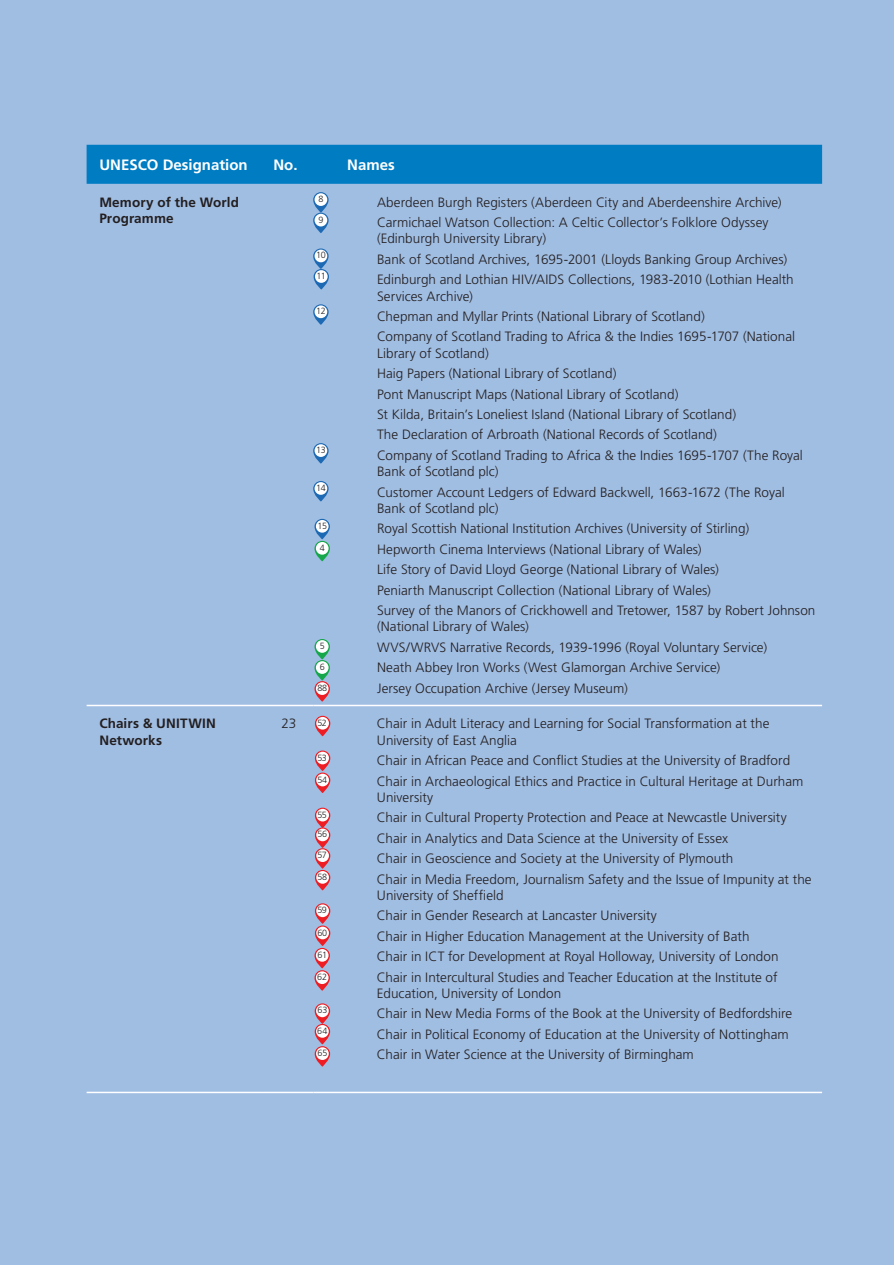
<style>
.page{position:relative;width:894px;height:1265px;background:#fff}
.page>*{position:absolute;margin:0;border:0;box-sizing:border-box;transform-origin:0 0}
.t1{font:700 15px "Frutiger LT Std";color:#fff}
.t2{font:300 13.5px/20.4px "Frutiger LT Std";color:#231f20}
.t3{font:700 13.5px/16.2px "Frutiger LT Std";letter-spacing:.01em;color:#231f20}
.t4{font:300 9px "Frutiger LT Std";letter-spacing:-.035em;color:#231f20}
</style>
<div class="page">
<div style="left:0;top:0;width:894px;height:1264px;background:#a0bde2"></div>
<div style="left:87px;top:145px;width:735px;height:39px;background:#007cc2"></div>
<hr style="left:87px;top:704px;width:175px;height:2px;background:#fff">
<hr style="left:262px;top:704px;width:51px;height:2px;background:#fff">
<hr style="left:313px;top:704px;width:509px;height:2px;background:#fff">
<hr style="left:87px;top:1091px;width:175px;height:2px;background:#fff">
<hr style="left:262px;top:1091px;width:51px;height:2px;background:#fff">
<hr style="left:313px;top:1091px;width:509px;height:2px;background:#fff">
<svg style="left:315px;top:1003px;width:15px;height:20px"></svg>
<div style="left:316px;top:1004px;width:13px;height:13px;background:#fff;border-radius:50%"></div>
<svg style="left:315px;top:1023px;width:15px;height:21px"></svg>
<div style="left:316px;top:1025px;width:13px;height:12px;background:#fff;border-radius:50%"></div>
<svg style="left:315px;top:1046px;width:15px;height:20px"></svg>
<div style="left:316px;top:1047px;width:13px;height:12px;background:#fff;border-radius:50%"></div>
<svg style="left:315px;top:827px;width:15px;height:21px"></svg>
<div style="left:316px;top:828px;width:13px;height:13px;background:#fff;border-radius:50%"></div>
<svg style="left:315px;top:715px;width:15px;height:21px"></svg>
<div style="left:316px;top:717px;width:13px;height:12px;background:#fff;border-radius:50%"></div>
<svg style="left:315px;top:750px;width:15px;height:21px"></svg>
<div style="left:316px;top:751px;width:13px;height:13px;background:#fff;border-radius:50%"></div>
<svg style="left:315px;top:772px;width:15px;height:21px"></svg>
<div style="left:316px;top:773px;width:13px;height:13px;background:#fff;border-radius:50%"></div>
<svg style="left:315px;top:807px;width:15px;height:21px"></svg>
<div style="left:316px;top:808px;width:13px;height:13px;background:#fff;border-radius:50%"></div>
<svg style="left:315px;top:848px;width:15px;height:20px"></svg>
<div style="left:316px;top:849px;width:13px;height:13px;background:#fff;border-radius:50%"></div>
<svg style="left:315px;top:869px;width:15px;height:21px"></svg>
<div style="left:316px;top:871px;width:13px;height:12px;background:#fff;border-radius:50%"></div>
<svg style="left:315px;top:903px;width:15px;height:20px"></svg>
<div style="left:316px;top:904px;width:13px;height:13px;background:#fff;border-radius:50%"></div>
<svg style="left:315px;top:925px;width:15px;height:21px"></svg>
<div style="left:316px;top:926px;width:13px;height:13px;background:#fff;border-radius:50%"></div>
<svg style="left:314px;top:947px;width:16px;height:21px"></svg>
<div style="left:316px;top:949px;width:13px;height:12px;background:#fff;border-radius:50%"></div>
<svg style="left:314px;top:970px;width:16px;height:20px"></svg>
<div style="left:316px;top:971px;width:13px;height:13px;background:#fff;border-radius:50%"></div>
<svg style="left:313px;top:192px;width:16px;height:21px"></svg>
<div style="left:315px;top:193px;width:12px;height:13px;background:#fff;border-radius:50%"></div>
<svg style="left:313px;top:213px;width:16px;height:20px"></svg>
<div style="left:315px;top:214px;width:12px;height:12px;background:#fff;border-radius:50%"></div>
<svg style="left:313px;top:248px;width:16px;height:21px"></svg>
<div style="left:315px;top:250px;width:12px;height:12px;background:#fff;border-radius:50%"></div>
<svg style="left:314px;top:269px;width:15px;height:20px"></svg>
<div style="left:315px;top:270px;width:13px;height:13px;background:#fff;border-radius:50%"></div>
<svg style="left:313px;top:304px;width:16px;height:21px"></svg>
<div style="left:315px;top:305px;width:12px;height:13px;background:#fff;border-radius:50%"></div>
<svg style="left:313px;top:443px;width:16px;height:20px"></svg>
<div style="left:315px;top:444px;width:12px;height:13px;background:#fff;border-radius:50%"></div>
<svg style="left:313px;top:481px;width:16px;height:20px"></svg>
<div style="left:315px;top:482px;width:12px;height:13px;background:#fff;border-radius:50%"></div>
<svg style="left:314px;top:519px;width:16px;height:20px"></svg>
<div style="left:316px;top:520px;width:13px;height:12px;background:#fff;border-radius:50%"></div>
<svg style="left:314px;top:541px;width:16px;height:20px"></svg>
<div style="left:316px;top:542px;width:13px;height:12px;background:#fff;border-radius:50%"></div>
<svg style="left:314px;top:639px;width:16px;height:20px"></svg>
<div style="left:316px;top:640px;width:13px;height:12px;background:#fff;border-radius:50%"></div>
<svg style="left:314px;top:660px;width:16px;height:20px"></svg>
<div style="left:316px;top:661px;width:13px;height:13px;background:#fff;border-radius:50%"></div>
<svg style="left:314px;top:681px;width:16px;height:20px"></svg>
<div style="left:316px;top:682px;width:13px;height:13px;background:#fff;border-radius:50%"></div>
<p class="t1" style="left:99px;top:156px;width:150px">UNESCO Designation</p>
<p class="t1" style="left:273px;top:156px;width:26px">No.</p>
<p class="t1" style="left:347px;top:156px;width:49px">Names</p>
<p class="t3" style="left:99px;top:194px;width:141px">Memory of the World<br>Programme</p>
<p class="t2" style="left:377px;top:192px;width:406px">Aberdeen Burgh Registers (Aberdeen City and Aberdeenshire Archive)<br>Carmichael Watson Collection: A Celtic Collector’s Folklore Odyssey</p>
<p class="t2" style="left:377px;top:229px;width:418px">(Edinburgh University Library)<br>Bank of Scotland Archives, 1695-2001 (Lloyds Banking Group Archives)<br>Edinburgh and Lothian HIV/AIDS Collections, 1983-2010 (Lothian Health</p>
<p class="t2" style="left:377px;top:286px;width:420px">Services Archive)<br>Chepman and Myllar Prints (National Library of Scotland)<br>Company of Scotland Trading to Africa &amp; the Indies 1695-1707 (National</p>
<p class="t2" style="left:377px;top:343px;width:427px">Library of Scotland)<br>Haig Papers (National Library of Scotland)<br>Pont Manuscript Maps (National Library of Scotland)<br>St Kilda, Britain’s Loneliest Island (National Library of Scotland)<br>The Declaration of Arbroath (National Records of Scotland)<br>Company of Scotland Trading to Africa &amp; the Indies 1695-1707 (The Royal</p>
<p class="t2" style="left:377px;top:461px;width:409px">Bank of Scotland plc)<br>Customer Account Ledgers of Edward Backwell, 1663-1672 (The Royal</p>
<p class="t2" style="left:377px;top:498px;width:440px">Bank of Scotland plc)<br>Royal Scottish National Institution Archives (University of Stirling)<br>Hepworth Cinema Interviews (National Library of Wales)<br>Life Story of David Lloyd George (National Library of Wales)<br>Peniarth Manuscript Collection (National Library of Wales)<br>Survey of the Manors of Crickhowell and Tretower, 1587 by Robert Johnson</p>
<p class="t2" style="left:377px;top:616px;width:392px">(National Library of Wales)<br>WVS/WRVS Narrative Records, 1939-1996 (Royal Voluntary Service)<br>Neath Abbey Iron Works (West Glamorgan Archive Service)<br>Jersey Occupation Archive (Jersey Museum)</p>
<p class="t3" style="left:99px;top:715px;width:118px">Chairs &amp; UNITWIN<br>Networks</p>
<p class="t2" style="left:281px;top:713px;width:16px">23</p>
<p class="t2" style="left:377px;top:715px;width:394px;line-height:16.2px">Chair in Adult Literacy and Learning for Social Transformation at the<br>University of East Anglia</p>
<p class="t2" style="left:377px;top:750px;width:428px">Chair in African Peace and Conflict Studies at the University of Bradford<br>Chair in Archaeological Ethics and Practice in Cultural Heritage at Durham</p>
<p class="t2" style="left:377px;top:787px;width:436px">University<br>Chair in Cultural Property Protection and Peace at Newcastle University Chair in Analytics and Data Science at the University of Essex<br>Chair in Geoscience and Society at the University of Plymouth<br>Chair in Media Freedom, Journalism Safety and the Issue of Impunity at the</p>
<p class="t2" style="left:377px;top:885px;width:403px">University of Sheffield<br>Chair in Gender Research at Lancaster University<br>Chair in Higher Education Management at the University of Bath Chair in ICT for Development at Royal Holloway, University of London Chair in Intercultural Studies and Teacher Education at the Institute of</p>
<p class="t2" style="left:377px;top:983px;width:417px">Education, University of London<br>Chair in New Media Forms of the Book at the University of Bedfordshire Chair in Political Economy of Education at the University of Nottingham Chair in Water Science at the University of Birmingham</p>
<p class="t4" style="left:318px;top:194px;width:7px">8</p>
<p class="t4" style="left:318px;top:214px;width:7px">9</p>
<p class="t4" style="left:316px;top:250px;width:11px">10</p>
<p class="t4" style="left:317px;top:271px;width:11px">11</p>
<p class="t4" style="left:316px;top:306px;width:11px">12</p>
<p class="t4" style="left:316px;top:445px;width:11px">13</p>
<p class="t4" style="left:316px;top:483px;width:11px">14</p>
<p class="t4" style="left:317px;top:520px;width:11px">15</p>
<p class="t4" style="left:320px;top:542px;width:7px">4</p>
<p class="t4" style="left:320px;top:640px;width:7px">5</p>
<p class="t4" style="left:320px;top:662px;width:7px">6</p>
<p class="t4" style="left:317px;top:683px;width:11px">88</p>
<p class="t4" style="left:317px;top:717px;width:11px">52</p>
<p class="t4" style="left:317px;top:752px;width:11px">53</p>
<p class="t4" style="left:317px;top:774px;width:11px">54</p>
<p class="t4" style="left:317px;top:809px;width:11px">55</p>
<p class="t4" style="left:317px;top:850px;width:11px">57</p>
<p class="t4" style="left:317px;top:871px;width:11px">58</p>
<p class="t4" style="left:317px;top:905px;width:11px">59</p>
<p class="t4" style="left:317px;top:927px;width:11px">60</p>
<p class="t4" style="left:317px;top:949px;width:11px">61</p>
<p class="t4" style="left:317px;top:972px;width:12px">62</p>
<p class="t4" style="left:317px;top:829px;width:11px">56</p>
<p class="t4" style="left:317px;top:1005px;width:12px">63</p>
<p class="t4" style="left:317px;top:1025px;width:12px">64</p>
<p class="t4" style="left:317px;top:1047px;width:12px">65</p>
</div>
